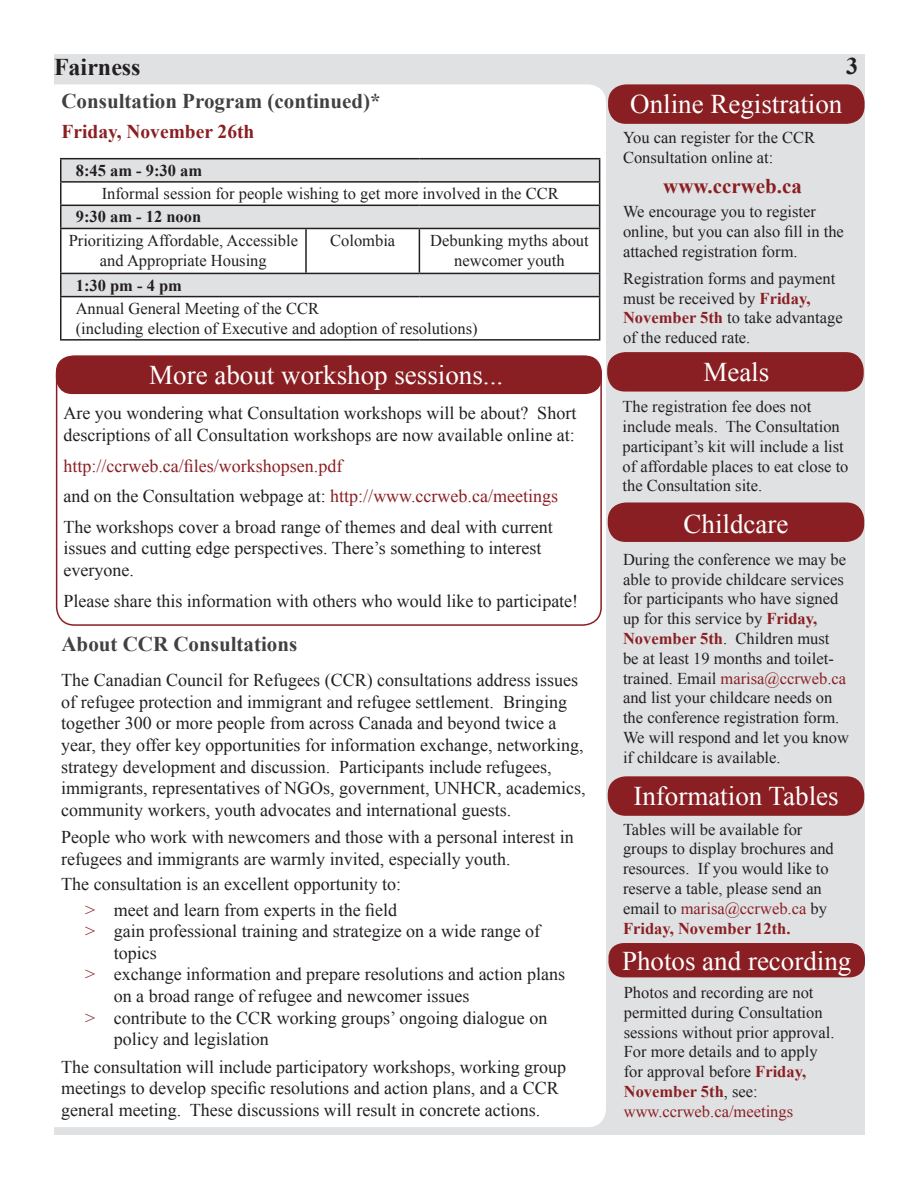
<style>
.page{position:relative;width:918px;height:1188px;background:#fff}
.page>*{position:absolute;margin:0;border:0;box-sizing:border-box;transform-origin:0 0}
.sidebar_title{font:27px "Times New Roman";color:#fff}
.lead_headline_title{font:700 24px "Times New Roman";color:#231f20}
.lead_headline_title-2{font:700 21px "Times New Roman";color:#424142}
.sidebar_main_paragra{font:700 21px "Times New Roman";color:#8a1f23}
.lead_headline_subtit{font:700 19.5px "Times New Roman";color:#8a1f23}
.flush_paragraph_styl{font:18px/21.6px "Times New Roman";color:#231f20}
.bulleted_textbox{font:18px/21.6px "Times New Roman";color:#231f20}
.flush_paragraph_styl-2{font:18px "Times New Roman";color:#8a1f23}
.sidebar_main_paragra-2{font:16.5px/19.8px "Times New Roman";color:#231f20}
.formatted_cell_-_sch{font:16.5px/19.8px "Times New Roman";color:#231f20;text-align:center}
.main_paragraph{font:16.5px "Times New Roman";color:#231f20}
.main_paragraph-2{font:700 16.5px "Times New Roman";color:#231f20}
.formatted_cell_-_sch-2{font:700 16.5px "Times New Roman";color:#231f20}
.s1{color:#8a1f23}
.s2{font-weight:700;color:#8a1f23}
</style>
<div class="page">
<div style="left:15px;top:1134px;width:851px;height:39px;background:#fff;border:2px solid #fff"></div>
<div style="left:54px;top:54px;width:810px;height:1080px;background:#e0e1e3"></div>
<div style="left:35px;top:84px;width:571px;height:1043px;background:#fff;border-radius:18px"></div>
<div style="left:608px;top:84px;width:257px;height:40px;background:#8a1f23;border-radius:18px"></div>
<div style="left:608px;top:502px;width:256px;height:40px;background:#8a1f23;border-radius:18px"></div>
<div style="left:608px;top:776px;width:256px;height:40px;background:#8a1f23;border-radius:18px"></div>
<div style="left:608px;top:943px;width:257px;height:34px;background:#8a1f23;border-radius:15px"></div>
<div style="left:607px;top:352px;width:257px;height:40px;background:#8a1f23;border-radius:18px"></div>
<div style="left:56px;top:356px;width:546px;height:270px;border:2px solid #8a1f23;border-radius:18px"></div>
<div style="left:56px;top:356px;width:546px;height:38px;background:#8a1f23;border-radius:17px"></div>
<svg style="left:62px;top:159px;width:537px;height:137px;fill:#e0e1e3"></svg>
<hr style="left:60px;top:158px;width:246px;height:1px;background:#231f20">
<hr style="left:60px;top:159px;width:2px;height:22px;background:#231f20">
<hr style="left:306px;top:158px;width:113px;height:1px;background:#231f20">
<hr style="left:419px;top:158px;width:181px;height:1px;background:#231f20">
<hr style="left:60px;top:181px;width:246px;height:2px;background:#231f20">
<hr style="left:60px;top:183px;width:2px;height:22px;background:#231f20">
<hr style="left:306px;top:181px;width:113px;height:2px;background:#231f20">
<hr style="left:419px;top:181px;width:181px;height:2px;background:#231f20">
<hr style="left:60px;top:205px;width:246px;height:1px;background:#231f20">
<hr style="left:60px;top:206px;width:2px;height:22px;background:#231f20">
<hr style="left:306px;top:205px;width:113px;height:1px;background:#231f20">
<hr style="left:419px;top:205px;width:181px;height:1px;background:#231f20">
<svg style="left:599px;top:159px;width:1px;height:69px"></svg>
<hr style="left:60px;top:228px;width:246px;height:1px;background:#231f20">
<hr style="left:60px;top:229px;width:2px;height:44px;background:#231f20">
<hr style="left:306px;top:228px;width:113px;height:1px;background:#231f20">
<hr style="left:305px;top:229px;width:2px;height:44px;background:#231f20">
<hr style="left:419px;top:228px;width:181px;height:1px;background:#231f20">
<hr style="left:419px;top:229px;width:1px;height:44px;background:#231f20">
<hr style="left:599px;top:229px;width:1px;height:44px;background:#231f20">
<hr style="left:60px;top:273px;width:246px;height:1px;background:#231f20">
<hr style="left:60px;top:274px;width:2px;height:22px;background:#231f20">
<hr style="left:306px;top:273px;width:113px;height:1px;background:#231f20">
<hr style="left:419px;top:273px;width:181px;height:1px;background:#231f20">
<svg style="left:599px;top:274px;width:1px;height:22px"></svg>
<hr style="left:60px;top:296px;width:246px;height:1px;background:#231f20">
<hr style="left:60px;top:297px;width:2px;height:42px;background:#231f20">
<hr style="left:306px;top:296px;width:113px;height:1px;background:#231f20">
<hr style="left:419px;top:296px;width:181px;height:1px;background:#231f20">
<hr style="left:599px;top:297px;width:1px;height:42px;background:#231f20">
<hr style="left:60px;top:339px;width:246px;height:2px;background:#231f20">
<hr style="left:306px;top:339px;width:113px;height:2px;background:#231f20">
<hr style="left:419px;top:339px;width:181px;height:2px;background:#231f20">
<p class="lead_headline_title" style="left:54px;top:50px;width:88px">Fairness</p>
<p class="lead_headline_title" style="left:846px;top:50px;width:13px">3</p>
<p class="lead_headline_title-2" style="left:62px;top:87px;width:321px">Consultation Program (continued)*</p>
<p class="lead_headline_subtit" style="left:62px;top:118px;width:194px">Friday, November 26th</p>
<p class="formatted_cell_-_sch-2" style="left:76px;top:159px;width:128px">8:45 am - 9:30 am</p>
<p class="formatted_cell_-_sch" style="left:102px;top:184px;width:458px">Informal session for people wishing to get more involved in the CCR</p>
<p class="main_paragraph-2" style="left:76px;top:206px;width:127px">9:30 am - 12 noon</p>
<p class="formatted_cell_-_sch" style="left:69px;top:230px;width:231px">Prioritizing Affordable, Accessible and Appropriate Housing</p>
<p class="formatted_cell_-_sch" style="left:330px;top:230px;width:67px">Colombia</p>
<p class="formatted_cell_-_sch" style="left:430px;top:230px;width:160px">Debunking myths about newcomer youth</p>
<p class="main_paragraph-2" style="left:76px;top:274px;width:108px">1:30 pm - 4 pm</p>
<p class="main_paragraph" style="left:76px;top:297px;width:245px">Annual General Meeting of the CCR</p>
<p class="main_paragraph" style="left:76px;top:317px;width:403px">(including election of Executive and adoption of resolutions)</p>
<p class="sidebar_title" style="left:149px;top:357px;width:355px">More about workshop sessions...</p>
<p class="flush_paragraph_styl" style="left:63px;top:402px;width:514px">Are you wondering what Consultation workshops will be about? Short descriptions of all Consultation workshops are now available online at:</p>
<p class="flush_paragraph_styl-2" style="left:63px;top:453px;width:280px">http://ccrweb.ca/files/workshopsen.pdf</p>
<p class="flush_paragraph_styl" style="left:63px;top:485px;width:496px">and on the Consultation webpage at: <span class="s1">http://www.ccrweb.ca/meetings</span></p>
<p class="flush_paragraph_styl" style="left:63px;top:516px;width:491px">The workshops cover a broad range of themes and deal with current issues and cutting edge perspectives. There’s something to interest everyone.</p>
<p class="flush_paragraph_styl" style="left:63px;top:589px;width:516px">Please share this information with others who would like to participate!</p>
<p class="lead_headline_title-2" style="left:62px;top:629px;width:237px">About CCR Consultations</p>
<p class="flush_paragraph_styl" style="left:61px;top:669px;width:526px">The Canadian Council for Refugees (CCR) consultations address issues of refugee protection and immigrant and refugee settlement. Bringing together 300 or more people from across Canada and beyond twice a year, they offer key opportunities for information exchange, networking, strategy development and discussion. Participants include refugees, immigrants, representatives of NGOs, government, UNHCR, academics, community workers, youth advocates and international guests.</p>
<p class="flush_paragraph_styl" style="left:61px;top:826px;width:514px">People who work with newcomers and those with a personal interest in refugees and immigrants are warmly invited, especially youth.</p>
<p class="flush_paragraph_styl" style="left:61px;top:872px;width:341px">The consultation is an excellent opportunity to:</p>
<p class="bulleted_textbox" style="left:85px;top:899px;width:313px"><span class="s1">&gt;</span> meet and learn from experts in the field</p>
<p class="bulleted_textbox" style="left:114px;top:920px;width:428px;text-indent:-28px"><span class="s1">&gt;</span> gain professional training and strategize on a wide range of topics</p>
<p class="bulleted_textbox" style="left:114px;top:963px;width:453px;text-indent:-28px"><span class="s1">&gt;</span> exchange information and prepare resolutions and action plans on a broad range of refugee and newcomer issues</p>
<p class="bulleted_textbox" style="left:114px;top:1007px;width:435px;text-indent:-28px"><span class="s1">&gt;</span> contribute to the CCR working groups’ ongoing dialogue on policy and legislation</p>
<p class="flush_paragraph_styl" style="left:61px;top:1056px;width:506px">The consultation will include participatory workshops, working group meetings to develop specific resolutions and action plans, and a CCR general meeting. These discussions will result in concrete actions.</p>
<p class="sidebar_title" style="left:630px;top:86px;width:214px">Online Registration</p>
<p class="sidebar_main_paragra-2" style="left:623px;top:127px;width:194px">You can register for the CCR<br>Consultation online at:</p>
<p class="sidebar_main_paragra" style="left:663px;top:171px;width:140px">www.ccrweb.ca</p>
<p class="sidebar_main_paragra-2" style="left:623px;top:201px;width:222px">We encourage you to register online, but you can also fill in the attached registration form.</p>
<p class="sidebar_main_paragra-2" style="left:623px;top:268px;width:221px">Registration forms and payment must be received by <span class="s2">Friday,<br>November 5th</span> to take advantage of the reduced rate.</p>
<p class="sidebar_title" style="left:703px;top:354px;width:67px">Meals</p>
<p class="sidebar_main_paragra-2" style="left:622px;top:397px;width:228px">The registration fee does not include meals. The Consultation participant’s kit will include a list of affordable places to eat close to the Consultation site.</p>
<p class="sidebar_title" style="left:684px;top:506px;width:106px">Childcare</p>
<p class="sidebar_main_paragra-2" style="left:623px;top:549px;width:227px">During the conference we may be able to provide childcare services for participants who have signed up for this service by <span class="s2">Friday,<br>November 5th</span>. Children must be at least 19 months and toilet&shy;trained. Email <span class="s1">marisa@ccrweb.ca </span>and list your childcare needs on the conference registration form.<br>We will respond and let you know if childcare is available.</p>
<p class="sidebar_title" style="left:633px;top:778px;width:207px">Information Tables</p>
<p class="sidebar_main_paragra-2" style="left:623px;top:819px;width:212px">Tables will be available for groups to display brochures and resources. If you would like to reserve a table, please send an email to <span class="s1">marisa@ccrweb.ca</span> by<br><span class="s2">Friday, November 12th.</span></p>
<p class="sidebar_title" style="left:622px;top:942px;width:231px">Photos and recording</p>
<p class="sidebar_main_paragra-2" style="left:624px;top:982px;width:212px">Photos and recording are not permitted during Consultation sessions without prior approval.<br>For more details and to apply for approval before <span class="s2">Friday,<br>November 5th</span>, see: <span class="s1">www.ccrweb.ca/meetings</span></p>
</div>
